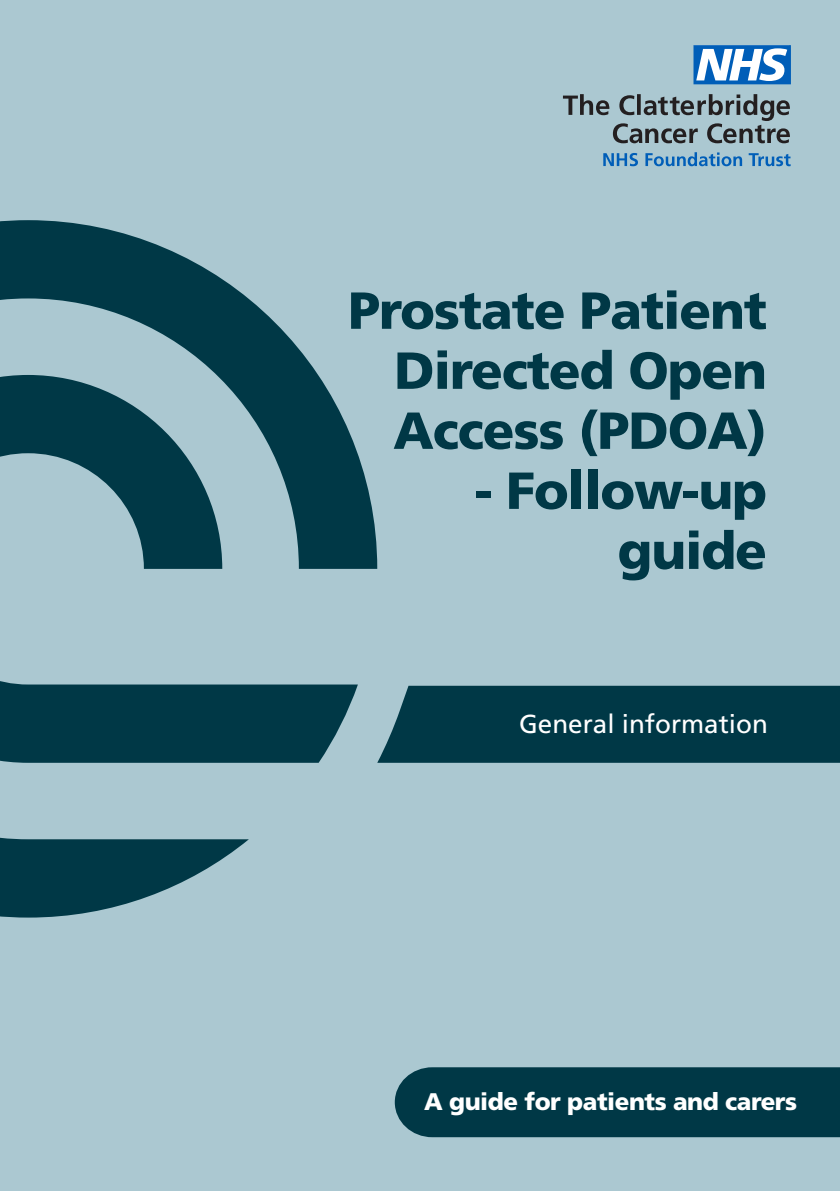
<style>
.page{position:relative;width:840px;height:1191px;background:#fff}
.page>*{position:absolute;margin:0;border:0;box-sizing:border-box;transform-origin:0 0}
.t1{font:900 52px/60px "Frutiger";letter-spacing:-.02em;color:#003846;text-align:justify}
.t2{font:26px "Frutiger";color:#fff}
.t3{font:900 24px "Frutiger";letter-spacing:-.02em;color:#fff}
</style>
<div class="page">
<div style="left:0;top:0;width:839px;height:1191px;background:#abc8d1"></div>
<svg style="left:0;top:220px;width:377px;height:697px"></svg>
<div style="left:377px;top:686px;width:462px;height:77px;background:#003846"></div>
<div style="left:394px;top:1067px;width:445px;height:70px;background:#003846"></div>
<svg style="left:603px;top:152px;width:187px;height:14px"></svg>
<svg style="left:563px;top:94px;width:226px;height:49px"></svg>
<svg style="left:693px;top:45px;width:97px;height:39px;background:#78a9d9"></svg>
<p class="t1" style="left:393px;top:280px;width:375px;text-indent:-45px">Prostate Patient Directed Open Access (PDOA)</p>
<p class="t1" style="left:474px;top:460px;width:293px;text-align:right">- Follow-up guide</p>
<p class="t2" style="left:519px;top:708px;width:250px">General information</p>
<p class="t3" style="left:424px;top:1086px;width:374px">A guide for patients and carers</p>
</div>
